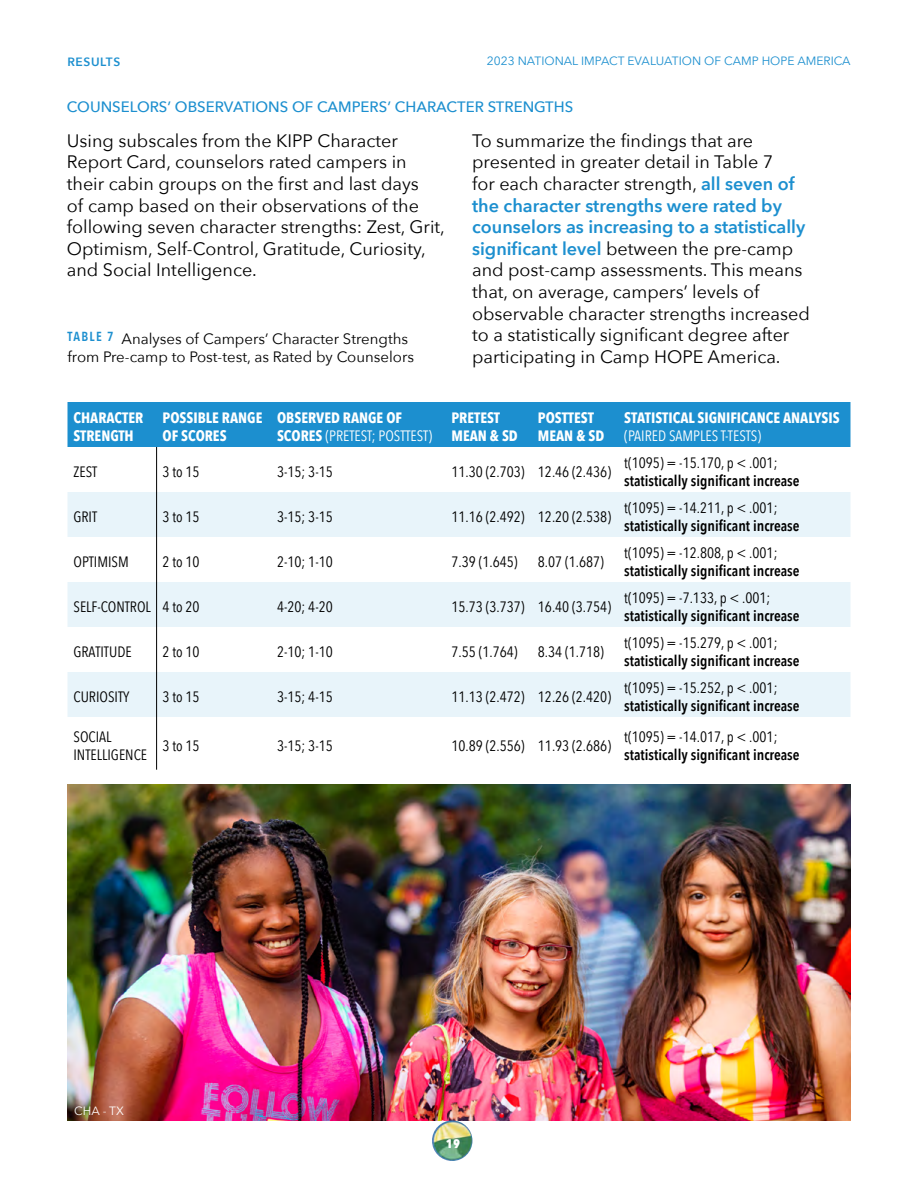
<style>
.page{position:relative;width:918px;height:1188px;background:#fff}
.page>*{position:absolute;margin:0;border:0;box-sizing:border-box;transform-origin:0 0}
.t1{font:18px/21.6px "Avenir Next";color:#000}
.t2{font:15px/18px "Avenir Next Condensed";color:#000}
.t3{font:600 15px "Avenir Next Condensed";color:#000}
.t4{font:700 15px/18px "Avenir Next Condensed";color:#fff}
.t5{font:15px/18px "Avenir Next";color:#000}
.t6{font:500 15px "Avenir Next";color:#1c8fcf}
.t7{font:15px "Avenir Next Condensed";color:#fff}
.t8{font:12px "Avenir Next";color:#1c8fcf}
.t9{font:600 12px "Avenir Next";letter-spacing:.05em;color:#1c8fcf}
.t10{font:12px "Avenir Next";color:#fff}
.s1{font-weight:600;color:#1c8fcf}
.s2{font-weight:400}
</style>
<div class="page">
<img style="left:68px;top:784px;width:782px;height:336px">
<img style="left:432px;top:1120px;width:40px;height:41px;border-radius:20px">
<div style="left:68px;top:402px;width:782px;height:45px;background:#1c8fcf"></div>
<svg style="left:68px;top:492px;width:782px;height:225px;fill:#e8f4fa"></svg>
<hr style="left:156px;top:447px;width:1px;height:45px;background:#000">
<hr style="left:156px;top:492px;width:1px;height:45px;background:#000">
<hr style="left:156px;top:537px;width:1px;height:45px;background:#000">
<hr style="left:156px;top:582px;width:1px;height:45px;background:#000">
<hr style="left:156px;top:627px;width:1px;height:45px;background:#000">
<hr style="left:156px;top:672px;width:1px;height:45px;background:#000">
<hr style="left:156px;top:717px;width:1px;height:53px;background:#000">
<p class="t9" style="left:68px;top:52px;width:54px">RESULTS</p>
<p class="t8" style="left:487px;top:51px;width:365px">2023 NATIONAL IMPACT EVALUATION OF CAMP HOPE AMERICA</p>
<p class="t6" style="left:67px;top:94px;width:508px">COUNSELORS’ OBSERVATIONS OF CAMPERS’ CHARACTER STRENGTHS</p>
<p class="t1" style="left:67px;top:129px;width:380px">Using subscales from the KIPP Character Report Card, counselors rated campers in their cabin groups on the first and last days<br>of camp based on their observations of the following seven character strengths: Zest, Grit, Optimism, Self-Control, Gratitude, Curiosity, and Social Intelligence.</p>
<p class="t1" style="left:472px;top:129px;width:339px">To summarize the findings that are presented in greater detail in Table 7<br>for each character strength, <span class="s1">all seven of the character strengths were rated by counselors as increasing to a statistically significant level</span> between the pre-camp and post-camp assessments. This means that, on average, campers’ levels of observable character strengths increased to a statistically significant degree after participating in Camp HOPE America.</p>
<p class="t5" style="left:68px;top:329px;width:348px"><sup>TABLE</sup> <sup>7</sup> Analyses of Campers’ Character Strengths from Pre-camp to Post-test, as Rated by Counselors</p>
<p class="t4" style="left:74px;top:409px;width:71px">CHARACTER<br>STRENGTH</p>
<p class="t4" style="left:163px;top:409px;width:101px">POSSIBLE RANGE<br>OF SCORES</p>
<p class="t4" style="left:277px;top:409px;width:157px">OBSERVED RANGE OF<br>SCORES <span class="s2">(PRETEST; POSTTEST)</span></p>
<p class="t4" style="left:452px;top:409px;width:68px">PRETEST<br>MEAN &amp; SD</p>
<p class="t4" style="left:538px;top:409px;width:68px">POSTTEST<br>MEAN &amp; SD</p>
<p class="t4" style="left:624px;top:409px;width:217px">STATISTICAL SIGNIFICANCE ANALYSIS</p>
<p class="t7" style="left:624px;top:423px;width:138px">(PAIRED SAMPLES T-TESTS)</p>
<p class="t2" style="left:74px;top:462px;width:25px">ZEST</p>
<p class="t2" style="left:163px;top:462px;width:39px">3 to 15</p>
<p class="t2" style="left:277px;top:462px;width:57px">3-15; 3-15</p>
<p class="t2" style="left:452px;top:462px;width:161px">11.30 (2.703) 12.46 (2.436)</p>
<p class="t2" style="left:74px;top:507px;width:25px">GRIT</p>
<p class="t2" style="left:163px;top:507px;width:39px">3 to 15</p>
<p class="t2" style="left:277px;top:507px;width:57px">3-15; 3-15</p>
<p class="t2" style="left:452px;top:507px;width:161px">11.16 (2.492) 12.20 (2.538)</p>
<p class="t2" style="left:74px;top:552px;width:57px">OPTIMISM</p>
<p class="t2" style="left:163px;top:552px;width:39px">2 to 10</p>
<p class="t2" style="left:277px;top:552px;width:57px">2-10; 1-10</p>
<p class="t2" style="left:452px;top:552px;width:68px">7.39 (1.645)</p>
<p class="t2" style="left:538px;top:552px;width:68px">8.07 (1.687)</p>
<p class="t2" style="left:74px;top:597px;width:128px">SELF-CONTROL 4 to 20</p>
<p class="t2" style="left:277px;top:597px;width:57px">4-20; 4-20</p>
<p class="t2" style="left:452px;top:597px;width:161px">15.73 (3.737) 16.40 (3.754)</p>
<p class="t2" style="left:74px;top:642px;width:60px">GRATITUDE</p>
<p class="t2" style="left:163px;top:642px;width:39px">2 to 10</p>
<p class="t2" style="left:277px;top:642px;width:57px">2-10; 1-10</p>
<p class="t2" style="left:452px;top:642px;width:68px">7.55 (1.764)</p>
<p class="t2" style="left:538px;top:642px;width:68px">8.34 (1.718)</p>
<p class="t2" style="left:74px;top:687px;width:58px">CURIOSITY</p>
<p class="t2" style="left:163px;top:687px;width:39px">3 to 15</p>
<p class="t2" style="left:277px;top:687px;width:57px">3-15; 4-15</p>
<p class="t2" style="left:452px;top:687px;width:161px">11.13 (2.472) 12.26 (2.420)</p>
<p class="t2" style="left:74px;top:727px;width:75px">SOCIAL<br>INTELLIGENCE</p>
<p class="t2" style="left:163px;top:736px;width:39px">3 to 15</p>
<p class="t2" style="left:277px;top:736px;width:57px">3-15; 3-15</p>
<p class="t2" style="left:452px;top:736px;width:161px">10.89 (2.556) 11.93 (2.686)</p>
<p class="t2" style="left:624px;top:453px;width:155px">t(1095) = -15.170, p &lt; .001;</p>
<p class="t3" style="left:624px;top:468px;width:177px">statistically significant increase</p>
<p class="t2" style="left:624px;top:498px;width:155px">t(1095) = -14.211, p &lt; .001;</p>
<p class="t3" style="left:624px;top:513px;width:177px">statistically significant increase</p>
<p class="t2" style="left:624px;top:543px;width:155px">t(1095) = -12.808, p &lt; .001;</p>
<p class="t3" style="left:624px;top:558px;width:177px">statistically significant increase</p>
<p class="t2" style="left:624px;top:588px;width:148px">t(1095) = -7.133, p &lt; .001;</p>
<p class="t3" style="left:624px;top:603px;width:177px">statistically significant increase</p>
<p class="t2" style="left:624px;top:633px;width:155px">t(1095) = -15.279, p &lt; .001;</p>
<p class="t3" style="left:624px;top:648px;width:177px">statistically significant increase</p>
<p class="t2" style="left:624px;top:678px;width:155px">t(1095) = -15.252, p &lt; .001;</p>
<p class="t3" style="left:624px;top:693px;width:177px">statistically significant increase</p>
<p class="t2" style="left:624px;top:727px;width:155px">t(1095) = -14.017, p &lt; .001;</p>
<p class="t3" style="left:624px;top:742px;width:177px">statistically significant increase</p>
<p class="t10" style="left:74px;top:1100px;width:51px">CHA - TX</p>
<p class="t4" style="left:446px;top:1134px;width:16px">19</p>
</div>
